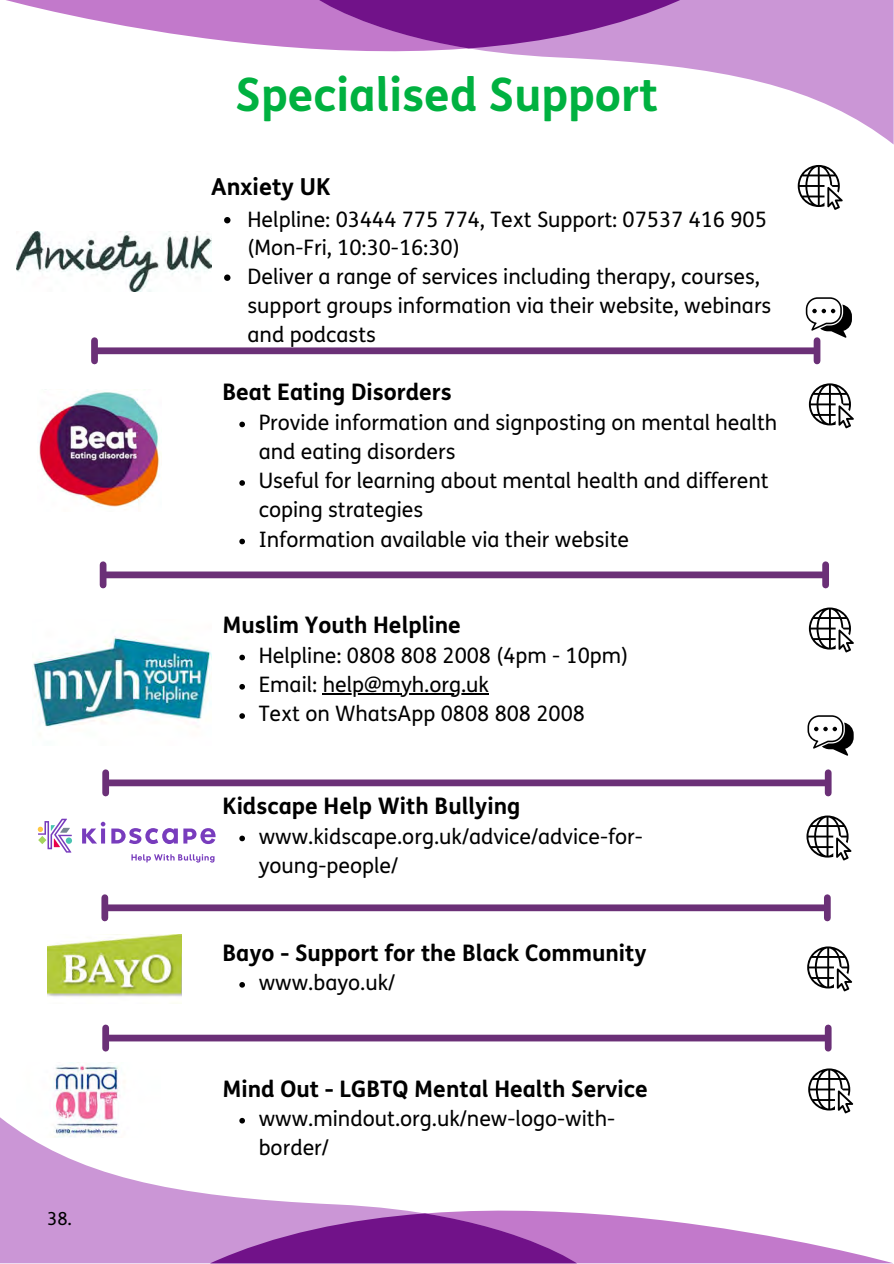
<style>
.page{position:relative;width:894px;height:1264px;background:#fff}
.page>*{position:absolute;margin:0;border:0;box-sizing:border-box;transform-origin:0 0}
.t1{font:700 46.05px "FS Me";color:#00b140}
.t2{font:700 23.4px "FS Me";color:#000}
.t3{font:700 22.8px "FS Me";color:#000}
.t4{font:21.3px/29.2px "FS Me";color:#000}
.t5{font:18px "FS Me";color:#000}
</style>
<div class="page">
<svg style="left:6px;top:0;width:310px;height:49px;fill:#c279cb"></svg>
<svg style="left:316px;top:0;width:577px;height:144px"></svg>
<svg style="left:316px;top:0;width:367px;height:48px;background:#9240a4"></svg>
<div style="left:96px;top:347px;width:719px;height:7px;background:#6b3077"></div>
<div style="left:91px;top:341px;width:7px;height:20px;background:#6b3077"></div>
<div style="left:813px;top:341px;width:7px;height:20px;background:#6b3077"></div>
<div style="left:105px;top:571px;width:718px;height:7px;background:#6b3077"></div>
<div style="left:100px;top:564px;width:6px;height:21px;background:#6b3077"></div>
<div style="left:822px;top:564px;width:6px;height:21px;background:#6b3077"></div>
<svg style="left:808px;top:383px;width:45px;height:45px"></svg>
<img style="left:53px;top:1062px;width:72px;height:55px">
<svg style="left:576px;top:1212px;width:316px;height:51px;fill:#c279cb"></svg>
<svg style="left:0;top:1117px;width:576px;height:146px"></svg>
<svg style="left:210px;top:1213px;width:366px;height:50px;background:#9240a4"></svg>
<img style="left:17px;top:231px;width:194px;height:61px">
<svg style="left:797px;top:165px;width:45px;height:45px"></svg>
<svg style="left:805px;top:297px;width:46px;height:41px"></svg>
<img style="left:39px;top:389px;width:122px;height:118px">
<img style="left:33px;top:636px;width:179px;height:91px">
<svg style="left:239px;top:654px;width:6px;height:6px"></svg>
<svg style="left:239px;top:684px;width:6px;height:5px"></svg>
<hr style="left:322px;top:693px;width:167px;height:1px;background:#000">
<svg style="left:239px;top:713px;width:6px;height:6px"></svg>
<svg style="left:808px;top:607px;width:45px;height:45px"></svg>
<svg style="left:807px;top:715px;width:46px;height:40px"></svg>
<div style="left:107px;top:779px;width:719px;height:7px;background:#6b3077"></div>
<div style="left:102px;top:772px;width:7px;height:21px;background:#6b3077"></div>
<div style="left:824px;top:772px;width:7px;height:21px;background:#6b3077"></div>
<svg style="left:131px;top:854px;width:83px;height:8px"></svg>
<svg style="left:82px;top:821px;width:23px;height:22px"></svg>
<svg style="left:111px;top:828px;width:104px;height:16px"></svg>
<svg style="left:38px;top:818px;width:34px;height:34px"></svg>
<svg style="left:806px;top:815px;width:45px;height:45px"></svg>
<div style="left:106px;top:904px;width:719px;height:7px;background:#6b3077"></div>
<div style="left:101px;top:897px;width:7px;height:21px;background:#6b3077"></div>
<div style="left:823px;top:897px;width:7px;height:21px;background:#6b3077"></div>
<img style="left:47px;top:934px;width:134px;height:63px">
<svg style="left:807px;top:946px;width:44px;height:45px"></svg>
<div style="left:107px;top:1034px;width:719px;height:7px;background:#6b3077"></div>
<div style="left:102px;top:1027px;width:7px;height:21px;background:#6b3077"></div>
<div style="left:824px;top:1027px;width:7px;height:21px;background:#6b3077"></div>
<svg style="left:224px;top:217px;width:6px;height:6px"></svg>
<svg style="left:224px;top:274px;width:6px;height:7px"></svg>
<svg style="left:239px;top:421px;width:6px;height:6px"></svg>
<svg style="left:239px;top:480px;width:6px;height:6px"></svg>
<svg style="left:239px;top:538px;width:6px;height:6px"></svg>
<svg style="left:239px;top:835px;width:6px;height:6px"></svg>
<svg style="left:239px;top:982px;width:6px;height:5px"></svg>
<svg style="left:239px;top:1117px;width:6px;height:6px"></svg>
<svg style="left:808px;top:1068px;width:45px;height:45px"></svg>
<p class="t5" style="left:47px;top:1208px;width:26px">38.</p>
<p class="t1" style="left:235px;top:68px;width:424px">Specialised Support</p>
<p class="t2" style="left:211px;top:173px;width:121px">Anxiety UK</p>
<p class="t4" style="left:247px;top:205px;width:520px;line-height:28.8px">Helpline: 03444 775 774, Text Support: 07537 416 905 (Mon-Fri, 10:30-16:30)</p>
<p class="t4" style="left:247px;top:263px;width:525px;line-height:28.8px">Deliver a range of services including therapy, courses, support groups information via their website, webinars and podcasts</p>
<p class="t3" style="left:222px;top:379px;width:231px">Beat Eating Disorders</p>
<p class="t4" style="left:258px;top:408px;width:520px">Provide information and signposting on mental health and eating disorders</p>
<p class="t4" style="left:258px;top:466px;width:511px">Useful for learning about mental health and different coping strategies</p>
<h2 class="t4" style="left:258px;top:525px;width:372px">Information available via their website</h2>
<p class="t3" style="left:222px;top:612px;width:240px">Muslim Youth Helpline</p>
<p class="t4" style="left:258px;top:641px;width:371px">Helpline: 0808 808 2008 (4pm - 10pm)</p>
<p class="t4" style="left:258px;top:670px;width:232px">Email: help@myh.org.uk</p>
<p class="t4" style="left:258px;top:699px;width:327px">Text on WhatsApp 0808 808 2008</p>
<p class="t3" style="left:222px;top:793px;width:299px">Kidscape Help With Bullying</p>
<p class="t4" style="left:258px;top:822px;width:385px">www.kidscape.org.uk/advice/advice-for&shy;young-people/</p>
<p class="t3" style="left:222px;top:939px;width:425px">Bayo - Support for the Black Community</p>
<p class="t4" style="left:258px;top:968px;width:138px">www.bayo.uk/</p>
<h2 class="t3" style="left:222px;top:1075px;width:426px">Mind Out - LGBTQ Mental Health Service</h2>
<p class="t4" style="left:258px;top:1104px;width:358px">www.mindout.org.uk/new-logo-with&shy;border/</p>
</div>
